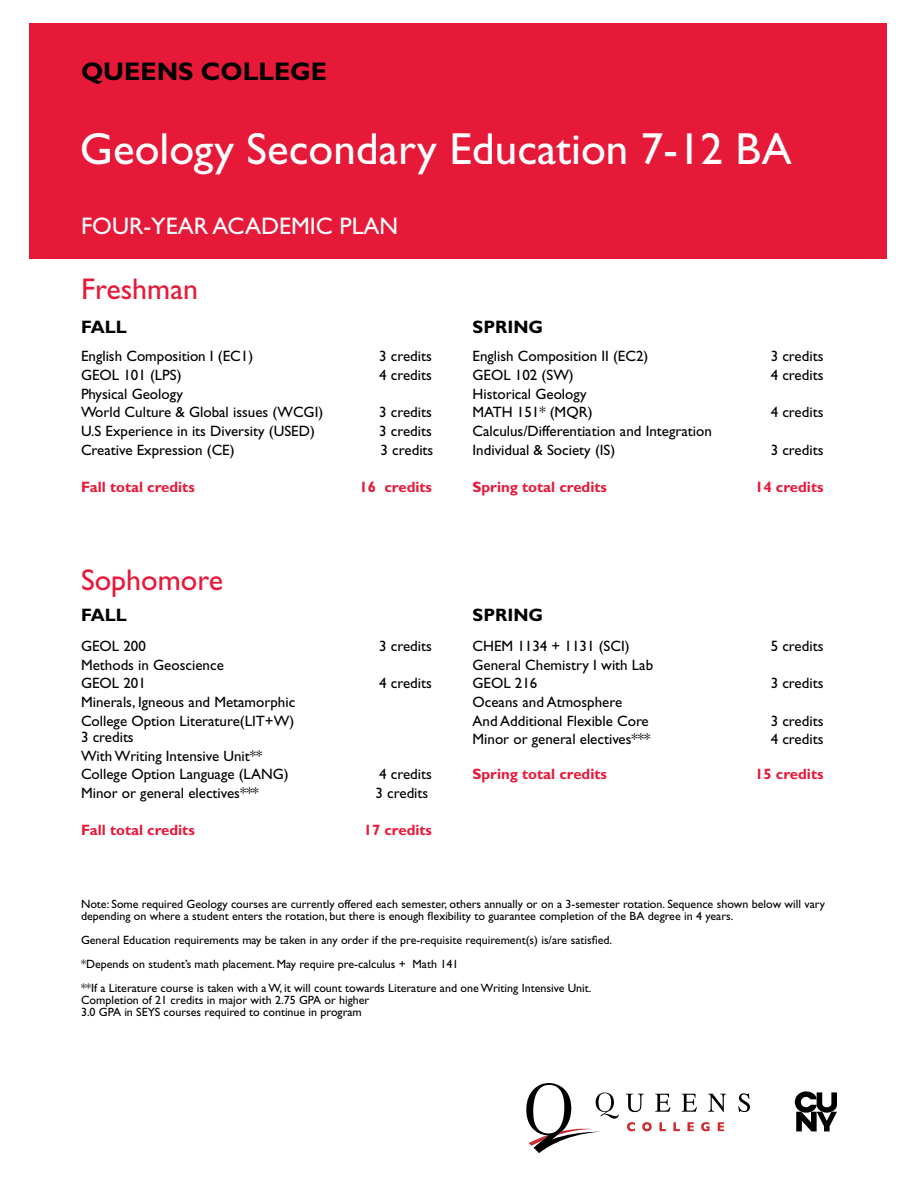
<style>
.page{position:relative;width:918px;height:1188px;background:#fff}
.page>*{position:absolute;margin:0;border:0;box-sizing:border-box;transform-origin:0 0}
.t1{font:45px "Gill Sans Std";color:#fff}
.t2{font:30px "Gill Sans Std";color:#e71939}
.t3{font:700 25.5px "Gill Sans Std";color:#000}
.t4{font:24px "Gill Sans Std";color:#fff}
.t5{font:700 18px "Gill Sans Std";color:#000}
.t6{font:15px/18.6px "Gill Sans Std";color:#000}
.t7{font:700 15px "Gill Sans Std";color:#e71939}
.t8{font:12px/12px "Gill Sans Std";color:#000}
</style>
<div class="page">
<div style="left:29px;top:24px;width:858px;height:235px;background:#e71939"></div>
<svg style="left:627px;top:1122px;width:8px;height:9px"></svg>
<svg style="left:642px;top:1122px;width:10px;height:9px"></svg>
<svg style="left:659px;top:1122px;width:7px;height:9px"></svg>
<svg style="left:673px;top:1122px;width:7px;height:9px"></svg>
<svg style="left:687px;top:1122px;width:7px;height:9px"></svg>
<svg style="left:701px;top:1122px;width:9px;height:9px"></svg>
<svg style="left:718px;top:1122px;width:6px;height:9px"></svg>
<svg style="left:626px;top:1094px;width:18px;height:18px"></svg>
<svg style="left:655px;top:1094px;width:15px;height:18px"></svg>
<svg style="left:682px;top:1094px;width:15px;height:18px"></svg>
<svg style="left:708px;top:1094px;width:18px;height:18px"></svg>
<svg style="left:738px;top:1093px;width:12px;height:19px"></svg>
<svg style="left:526px;top:1083px;width:93px;height:70px"></svg>
<svg style="left:795px;top:1091px;width:42px;height:40px"></svg>
<h3 class="t3" style="left:81px;top:57px;width:248px">QUEENS COLLEGE</h3>
<h1 class="t1" style="left:80px;top:123px;width:713px">Geology Secondary Education 7-12 BA</h1>
<h3 class="t4" style="left:81px;top:212px;width:319px">FOUR-YEAR ACADEMIC PLAN</h3>
<h2 class="t2" style="left:81px;top:272px;width:119px">Freshman</h2>
<p class="t5" style="left:81px;top:316px;width:47px">FALL</p>
<p class="t5" style="left:472px;top:316px;width:72px">SPRING</p>
<p class="t6" style="left:81px;top:347px;width:174px">English Composition I (EC1)</p>
<p class="t6" style="left:379px;top:347px;width:54px">3 credits</p>
<p class="t6" style="left:81px;top:366px;width:102px">GEOL 101 (LPS)</p>
<p class="t6" style="left:379px;top:366px;width:54px">4 credits</p>
<p class="t6" style="left:81px;top:384px;width:244px">Physical Geology<br>World Culture &amp; Global issues (WCGI)</p>
<p class="t6" style="left:379px;top:403px;width:54px">3 credits</p>
<p class="t6" style="left:81px;top:422px;width:235px">U.S Experience in its Diversity (USED)</p>
<p class="t6" style="left:379px;top:422px;width:54px">3 credits</p>
<p class="t6" style="left:81px;top:440px;width:155px">Creative Expression (CE)</p>
<p class="t6" style="left:381px;top:440px;width:54px">3 credits</p>
<p class="t7" style="left:81px;top:478px;width:115px">Fall total credits</p>
<p class="t7" style="left:360px;top:478px;width:74px">16 credits</p>
<p class="t6" style="left:472px;top:347px;width:177px">English Composition II (EC2)</p>
<p class="t6" style="left:771px;top:347px;width:54px">3 credits</p>
<p class="t6" style="left:473px;top:366px;width:103px">GEOL 102 (SW)</p>
<p class="t6" style="left:771px;top:366px;width:54px">4 credits</p>
<p class="t6" style="left:473px;top:384px;width:122px">Historical Geology<br>MATH 151* (MQR)</p>
<p class="t6" style="left:771px;top:403px;width:54px">4 credits</p>
<p class="t6" style="left:473px;top:422px;width:241px">Calculus/Differentiation and Integration<br>Individual &amp; Society (IS)</p>
<p class="t6" style="left:771px;top:440px;width:54px">3 credits</p>
<p class="t7" style="left:473px;top:478px;width:136px">Spring total credits</p>
<p class="t7" style="left:755px;top:478px;width:70px">14 credits</p>
<h2 class="t2" style="left:81px;top:563px;width:144px">Sophomore</h2>
<p class="t5" style="left:81px;top:604px;width:47px">FALL</p>
<p class="t5" style="left:472px;top:604px;width:72px">SPRING</p>
<p class="t6" style="left:81px;top:637px;width:66px">GEOL 200</p>
<p class="t6" style="left:379px;top:637px;width:54px">3 credits</p>
<p class="t6" style="left:81px;top:655px;width:144px">Methods in Geoscience<br>GEOL 201</p>
<p class="t6" style="left:379px;top:674px;width:54px">4 credits</p>
<p class="t6" style="left:81px;top:693px;width:216px">Minerals, Igneous and Metamorphic<br>College Option Literature(LIT+W)</p>
<p class="t6" style="left:81px;top:728px;width:209px">3 credits<br>With Writing Intensive Unit**<br>College Option Language (LANG)</p>
<p class="t6" style="left:379px;top:765px;width:54px">4 credits</p>
<p class="t6" style="left:81px;top:784px;width:179px">Minor or general electives***</p>
<p class="t6" style="left:376px;top:784px;width:54px">3 credits</p>
<p class="t7" style="left:81px;top:821px;width:115px">Fall total credits</p>
<p class="t7" style="left:364px;top:821px;width:70px">17 credits</p>
<p class="t6" style="left:473px;top:637px;width:159px">CHEM 1134 + 1131 (SCI)</p>
<p class="t6" style="left:771px;top:637px;width:54px">5 credits</p>
<p class="t6" style="left:473px;top:655px;width:182px">General Chemistry I with Lab<br>GEOL 216</p>
<p class="t6" style="left:771px;top:674px;width:54px">3 credits</p>
<p class="t6" style="left:473px;top:693px;width:178px">Oceans and Atmosphere<br>And Additional Flexible Core</p>
<p class="t6" style="left:771px;top:711px;width:54px">3 credits</p>
<p class="t6" style="left:473px;top:730px;width:179px">Minor or general electives***</p>
<p class="t6" style="left:771px;top:730px;width:54px">4 credits</p>
<p class="t7" style="left:473px;top:765px;width:136px">Spring total credits</p>
<p class="t7" style="left:755px;top:765px;width:70px">15 credits</p>
<p class="t8" style="left:81px;top:898px;width:746px">Note: Some required Geology courses are currently offered each semester, others annually or on a 3-semester rotation. Sequence shown below will vary depending on where a student enters the rotation, but there is enough flexibility to guarantee completion of the BA degree in 4 years.</p>
<p class="t8" style="left:81px;top:928px;width:533px;line-height:24px">General Education requirements may be taken in any order if the pre-requisite requirement(s) is/are satisfied. *Depends on student’s math placement. May require pre-calculus + Math 141<br>**If a Literature course is taken with a W, it will count towards Literature and one Writing Intensive Unit.</p>
<p class="t8" style="left:81px;top:994px;width:290px">Completion of 21 credits in major with 2.75 GPA or higher<br>3.0 GPA in SEYS courses required to continue in program</p>
</div>
